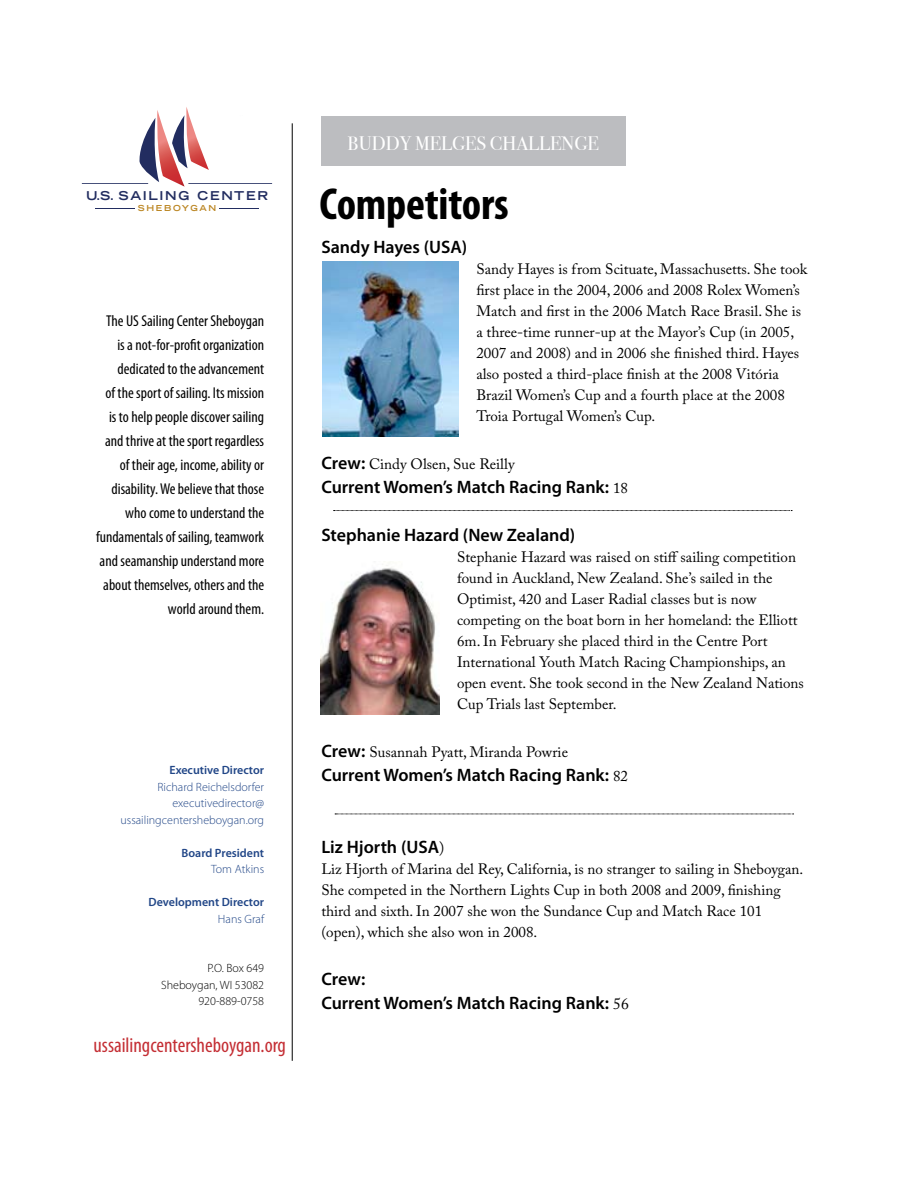
<style>
.page{position:relative;width:918px;height:1188px;background:#fff}
.page>*{position:absolute;margin:0;border:0;box-sizing:border-box;transform-origin:0 0}
.t1{font:700 condensed 45px "Myriad Pro";letter-spacing:-.005em;color:#000}
.t2{font:condensed 21px "Myriad Pro";color:#c42e34}
.t3{font:19.5px "Bodoni Svty Two OSITCTT Book";color:#fff}
.t4{font:600 18px/24px "Myriad Pro";color:#000}
.t5{font:condensed 15.75px/24px "Myriad Pro";color:#000;text-align:right}
.t6{font:15px/21px "Adobe Caslon Pro";color:#000}
.t7{font:700 expanded 12.15px "Trade Gothic LH";letter-spacing:.135em;color:#222d60}
.t8{font:300 12px/16.5px "Myriad Pro";color:#214687;text-align:right}
.t9{font:600 12px "Myriad Pro";color:#214687}
.t10{font:300 12px/16.5px "Myriad Pro";color:#000;text-align:right}
.t11{font:700 expanded 8.25px "Trade Gothic LH";letter-spacing:.2em;color:#bc8725}
.s1{font-family:"Myriad Pro";font-weight:600;font-size:18px}
.s2{font-family:"Adobe Caslon Pro";font-weight:400;font-size:15px}
.s3{font-family:"Adobe Caslon Pro";font-weight:400;font-size:15.75px}
</style>
<div class="page">
<hr style="left:95px;top:208px;width:39px;height:1px;background:#222d60">
<hr style="left:219px;top:208px;width:40px;height:1px;background:#222d60">
<hr style="left:188px;top:183px;width:84px;height:1px;background:#222d60">
<hr style="left:82px;top:183px;width:66px;height:1px;background:#222d60">
<svg style="left:138px;top:107px;width:71px;height:80px"></svg>
<hr style="left:292px;top:123px;width:1px;height:938px;background:#000">
<div style="left:321px;top:117px;width:305px;height:49px;background:#bcbdc0"></div>
<img style="left:321px;top:564px;width:118px;height:150px">
<svg style="left:334px;top:510px;width:458px;height:1px"></svg>
<svg style="left:335px;top:814px;width:459px;height:1px"></svg>
<img style="left:322px;top:262px;width:136px;height:174px">
<p class="t7" style="left:86px;top:188px;width:184px">U.S. SAILING CENTER</p>
<p class="t11" style="left:138px;top:203px;width:80px">SHEBOYGAN</p>
<p class="t5" style="left:96px;top:308px;width:170px">The US Sailing Center Sheboygan is a not-for-profit organization dedicated to the advancement<br>of the sport of sailing. Its mission is to help people discover sailing and thrive at the sport regardless of their age, income, ability or disability. We believe that those who come to understand the fundamentals of sailing, teamwork and seamanship understand more about themselves, others and the world around them.</p>
<p class="t9" style="left:170px;top:762px;width:96px">Executive Director</p>
<p class="t8" style="left:121px;top:778px;width:145px">Richard Reichelsdorfer executivedirector@ ussailingcentersheboygan.org</p>
<p class="t9" style="left:182px;top:845px;width:84px">Board President</p>
<p class="t8" style="left:211px;top:861px;width:55px">Tom Atkins</p>
<p class="t9" style="left:149px;top:894px;width:117px">Development Director</p>
<p class="t8" style="left:218px;top:910px;width:48px">Hans Graf</p>
<p class="t10" style="left:161px;top:960px;width:104px">P.O. Box 649<br>Sheboygan, WI 53082<br>920-889-0758</p>
<h2 class="t2" style="left:94px;top:1032px;width:194px">ussailingcentersheboygan.org</h2>
<h3 class="t3" style="left:348px;top:132px;width:253px">BUDDY MELGES CHALLENGE</h3>
<h1 class="t1" style="left:319px;top:176px;width:191px">Competitors</h1>
<p class="t4" style="left:321px;top:234px;width:147px">Sandy Hayes (USA)</p>
<p class="t6" style="left:476px;top:258px;width:332px">Sandy Hayes is from Scituate, Massachusetts. She took first place in the 2004, 2006 and 2008 Rolex Women’s Match and first in the 2006 Match Race Brasil. She is a three-time runner-up at the Mayor’s Cup (in 2005, 2007 and 2008) and in 2006 she finished third. Hayes also posted a third-place finish at the 2008 Vitória Brazil Women’s Cup and a fourth place at the 2008<br>Troia Portugal Women’s Cup.</p>
<p class="t6" style="left:321px;top:453px;width:195px"><span class="s1">Crew:</span> Cindy Olsen, Sue Reilly</p>
<p class="t4" style="left:321px;top:474px;width:308px">Current Women’s Match Racing Rank: <span class="s2">18</span></p>
<p class="t4" style="left:321px;top:522px;width:255px">Stephanie Hazard (New Zealand)</p>
<p class="t6" style="left:457px;top:546px;width:348px">Stephanie Hazard was raised on stiff sailing competition found in Auckland, New Zealand. She’s sailed in the Optimist, 420 and Laser Radial classes but is now competing on the boat born in her homeland: the Elliott 6m. In February she placed third in the Centre Port International Youth Match Racing Championships, an open event. She took second in the New Zealand Nations Cup Trials last September.</p>
<p class="t6" style="left:321px;top:741px;width:248px"><span class="s1">Crew:</span> Susannah Pyatt, Miranda Powrie</p>
<p class="t4" style="left:321px;top:762px;width:308px">Current Women’s Match Racing Rank: <span class="s2">82</span></p>
<p class="t4" style="left:321px;top:834px;width:125px">Liz Hjorth (USA<span class="s3">)</span></p>
<p class="t6" style="left:321px;top:858px;width:484px">Liz Hjorth of Marina del Rey, California, is no stranger to sailing in Sheboygan.<br>She competed in the Northern Lights Cup in both 2008 and 2009, finishing third and sixth. In 2007 she won the Sundance Cup and Match Race 101 (open), which she also won in 2008.</p>
<p class="t4" style="left:321px;top:966px;width:309px">Crew:<br>Current Women’s Match Racing Rank: <span class="s3">56</span></p>
</div>
